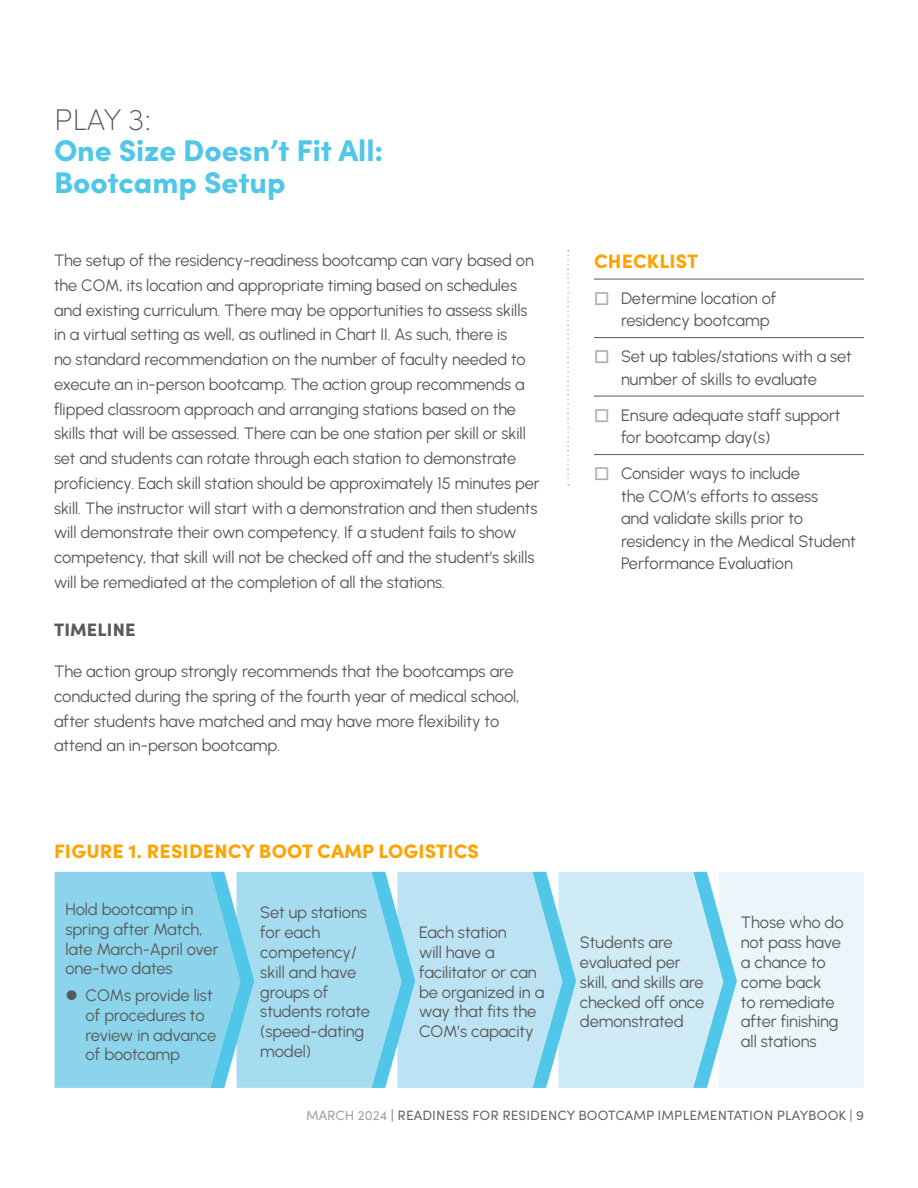
<style>
.page{position:relative;width:918px;height:1188px;background:#fff}
.page>*{position:absolute;margin:0;border:0;box-sizing:border-box;transform-origin:0 0}
._3_Header_no_lead{font:900 30px/31.5px "Sofia Pro";color:#50c7e8}
.Play{font:200 30px "Sofia Pro";color:#5a5a5a}
._2_header{font:900 19.5px "Sofia Pro";letter-spacing:.01em;color:#ffa300}
._4_body{font:900 18px "Sofia Pro";letter-spacing:.01em;color:#5a5a5a}
._4_body-2{font:16.5px/24.8px "Urbanist";letter-spacing:-.005em;color:#5a5a5a}
._5_table_body{font:16.5px/19.8px "Urbanist";letter-spacing:-.005em;color:#5a5a5a}
.t1{font:13.5px "Sofia Pro";letter-spacing:.01em;color:#656665}
.s1{font-family:"Sofia Pro";font-weight:900}
.s2{font-family:"Sofia Pro";font-size:24px;color:#afb1b1}
.s3{color:#a4a2a2}
</style>
<div class="page">
<hr style="left:594px;top:279px;width:270px;height:1px;background:#5a5a5a">
<hr style="left:594px;top:337px;width:270px;height:1px;background:#5a5a5a">
<hr style="left:594px;top:396px;width:270px;height:1px;background:#5a5a5a">
<hr style="left:594px;top:454px;width:270px;height:1px;background:#5a5a5a">
<div style="left:719px;top:872px;width:145px;height:216px;background:#ebf6fb"></div>
<svg style="left:55px;top:872px;width:682px;height:216px;background:#a8ddf0"></svg>
<svg style="left:567px;top:250px;width:2px;height:236px"></svg>
<p class="Play" style="left:54px;top:98px;width:99px">PLAY 3:</p>
<p class="_3_Header_no_lead" style="left:54px;top:132px;width:331px">One Size Doesn’t Fit All:<br>Bootcamp Setup</p>
<p class="_4_body-2" style="left:54px;top:248px;width:487px">The setup of the residency-readiness bootcamp can vary based on the COM, its location and appropriate timing based on schedules and existing curriculum. There may be opportunities to assess skills in a virtual setting as well, as outlined in Chart II. As such, there is<br>no standard recommendation on the number of faculty needed to execute an in-person bootcamp. The action group recommends a flipped classroom approach and arranging stations based on the skills that will be assessed. There can be one station per skill or skill set and students can rotate through each station to demonstrate proficiency. Each skill station should be approximately 15 minutes per skill. The instructor will start with a demonstration and then students will demonstrate their own competency. If a student fails to show competency, that skill will not be checked off and the student’s skills will be remediated at the completion of all the stations.</p>
<p class="_4_body" style="left:54px;top:616px;width:83px">TIMELINE</p>
<p class="_4_body-2" style="left:54px;top:659px;width:467px">The action group strongly recommends that the bootcamps are conducted during the spring of the fourth year of medical school, after students have matched and may have more flexibility to attend an in-person bootcamp.</p>
<p class="_2_header" style="left:54px;top:836px;width:426px">FIGURE 1. RESIDENCY BOOT CAMP LOGISTICS</p>
<p class="_5_table_body" style="left:65px;top:899px;width:155px">Hold bootcamp in spring after Match, late March-April over one-two dates</p>
<p class="_4_body-2" style="left:86px;top:985px;width:132px;line-height:19.8px;text-indent:-20px"><span class="s1">⬤</span> COMs provide list of procedures to review in advance of bootcamp</p>
<p class="_5_table_body" style="left:260px;top:902px;width:111px">Set up stations for each competency/ skill and have groups of students rotate (speed-dating model)</p>
<p class="_5_table_body" style="left:419px;top:922px;width:127px">Each station<br>will have a facilitator or can be organized in a way that fits the<br>COM’s capacity</p>
<p class="_2_header" style="left:594px;top:245px;width:106px">CHECKLIST</p>
<p class="_4_body-2" style="left:621px;top:286px;width:157px;line-height:22.5px;text-indent:-27px"><span class="s2">□</span> Determine location of residency bootcamp</p>
<p class="_4_body-2" style="left:594px;top:345px;width:259px;line-height:22.5px;text-align:center"><span class="s2">□</span> Set up tables/stations with a set number of skills to evaluate</p>
<p class="_4_body-2" style="left:621px;top:403px;width:221px;line-height:22.5px;text-indent:-27px"><span class="s2">□</span> Ensure adequate staff support for bootcamp day(s)</p>
<p class="_4_body-2" style="left:621px;top:462px;width:237px;line-height:22.5px;text-indent:-27px"><span class="s2">□</span> Consider ways to include<br>the COM’s efforts to assess<br>and validate skills prior to residency in the Medical Student<br>Performance Evaluation</p>
<p class="_5_table_body" style="left:580px;top:932px;width:126px">Students are evaluated per skill, and skills are checked off once demonstrated</p>
<p class="_5_table_body" style="left:741px;top:912px;width:104px">Those who do not pass have a chance to come back<br>to remediate after finishing all stations</p>
<p class="t1" style="left:306px;top:1105px;width:559px"><span class="s3">MARCH 2024</span> | READINESS FOR RESIDENCY BOOTCAMP IMPLEMENTATION PLAYBOOK | 9</p>
</div>
